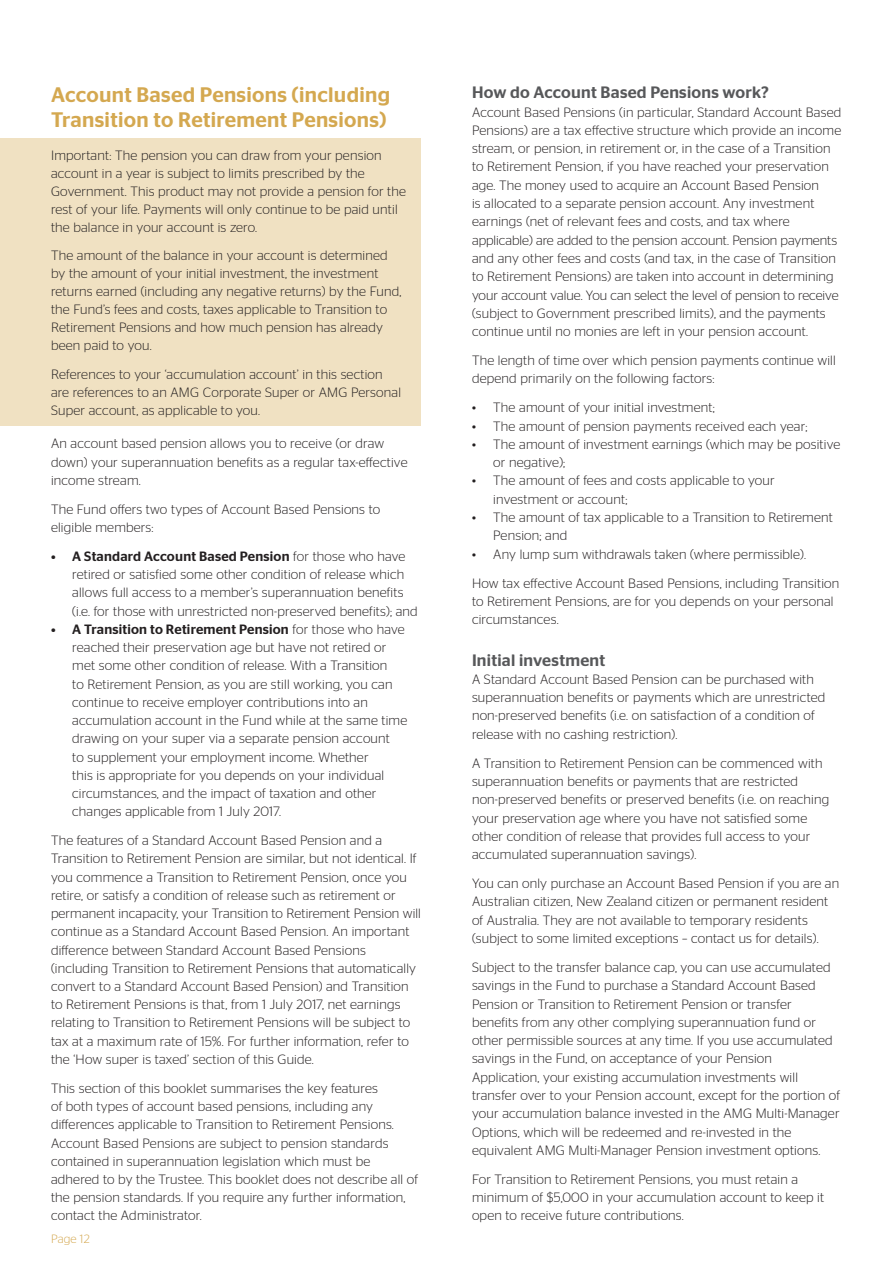
<style>
.page{position:relative;width:893px;height:1263px;background:#fff}
.page>*{position:absolute;margin:0;border:0;box-sizing:border-box;transform-origin:0 0}
.Heading_Style_2{font:500 21px/25.5px "Stag Sans";letter-spacing:.015em;color:#d4a850}
.Heading_Style_3{font:500 16.5px "Stag Sans";letter-spacing:.015em;color:#57585a}
.t1{font:300 13.5px/18.3px "Stag Sans";letter-spacing:.015em;color:#231f20}
.t2{font:300 12px "Stag Sans";letter-spacing:.015em;color:#d4a850}
.s1{font-weight:500}
</style>
<div class="page">
<div style="left:0;top:138px;width:421px;height:288px;background:#f0e1c2"></div>
<p class="Heading_Style_2" style="left:51px;top:82px;width:341px">Account Based Pensions (including<br>Transition to Retirement Pensions)</p>
<p class="t1" style="left:51px;top:146px;width:357px">Important: The pension you can draw from your pension account in a year is subject to limits prescribed by the Government. This product may not provide a pension for the rest of your life. Payments will only continue to be paid until the balance in your account is zero.</p>
<p class="t1" style="left:51px;top:246px;width:352px">The amount of the balance in your account is determined by the amount of your initial investment, the investment returns earned (including any negative returns) by the Fund, the Fund’s fees and costs, taxes applicable to Transition to Retirement Pensions and how much pension has already been paid to you.</p>
<p class="t1" style="left:51px;top:365px;width:351px">References to your ‘accumulation account’ in this section are references to an AMG Corporate Super or AMG Personal<br>Super account, as applicable to you.</p>
<p class="t1" style="left:51px;top:434px;width:358px">An account based pension allows you to receive (or draw down) your superannuation benefits as a regular tax-effective income stream.</p>
<p class="t1" style="left:51px;top:500px;width:331px">The Fund offers two types of Account Based Pensions to eligible members:</p>
<p class="t1" style="left:72px;top:547px;width:347px;text-indent:-21px"><span class="s1">• A Standard Account Based Pension</span> for those who have retired or satisfied some other condition of release which allows full access to a member’s superannuation benefits (i.e. for those with unrestricted non-preserved benefits); and</p>
<p class="t1" style="left:72px;top:620px;width:337px;text-indent:-21px"><span class="s1">• A Transition to Retirement Pension</span> for those who have reached their preservation age but have not retired or met some other condition of release. With a Transition<br>to Retirement Pension, as you are still working, you can continue to receive employer contributions into an accumulation account in the Fund while at the same time drawing on your super via a separate pension account<br>to supplement your employment income. Whether<br>this is appropriate for you depends on your individual circumstances, and the impact of taxation and other changes applicable from 1 July 2017.</p>
<p class="t1" style="left:51px;top:831px;width:371px">The features of a Standard Account Based Pension and a Transition to Retirement Pension are similar, but not identical. If you commence a Transition to Retirement Pension, once you retire, or satisfy a condition of release such as retirement or permanent incapacity, your Transition to Retirement Pension will continue as a Standard Account Based Pension. An important difference between Standard Account Based Pensions (including Transition to Retirement Pensions that automatically convert to a Standard Account Based Pension) and Transition to Retirement Pensions is that, from 1 July 2017, net earnings relating to Transition to Retirement Pensions will be subject to tax at a maximum rate of 15%. For further information, refer to the ‘How super is taxed’ section of this Guide.</p>
<p class="t1" style="left:51px;top:1079px;width:369px">This section of this booklet summarises the key features<br>of both types of account based pensions, including any differences applicable to Transition to Retirement Pensions.<br>Account Based Pensions are subject to pension standards contained in superannuation legislation which must be adhered to by the Trustee. This booklet does not describe all of the pension standards. If you require any further information, contact the Administrator.</p>
<p class="t2" style="left:51px;top:1232px;width:40px">Page 12</p>
<p class="Heading_Style_3" style="left:472px;top:83px;width:298px">How do Account Based Pensions work?</p>
<p class="t1" style="left:472px;top:102px;width:371px">Account Based Pensions (in particular, Standard Account Based Pensions) are a tax effective structure which provide an income stream, or pension, in retirement or, in the case of a Transition to Retirement Pension, if you have reached your preservation age. The money used to acquire an Account Based Pension<br>is allocated to a separate pension account. Any investment earnings (net of relevant fees and costs, and tax where applicable) are added to the pension account. Pension payments and any other fees and costs (and tax, in the case of Transition to Retirement Pensions) are taken into account in determining your account value. You can select the level of pension to receive (subject to Government prescribed limits), and the payments continue until no monies are left in your pension account.</p>
<p class="t1" style="left:472px;top:351px;width:365px">The length of time over which pension payments continue will depend primarily on the following factors:</p>
<p class="t1" style="left:472px;top:398px;width:244px">• The amount of your initial investment;</p>
<p class="t1" style="left:472px;top:417px;width:337px">• The amount of pension payments received each year;</p>
<p class="t1" style="left:493px;top:435px;width:348px;text-indent:-21px">• The amount of investment earnings (which may be positive or negative);</p>
<p class="t1" style="left:493px;top:471px;width:283px;text-indent:-21px">• The amount of fees and costs applicable to your investment or account;</p>
<p class="t1" style="left:493px;top:508px;width:341px;text-indent:-21px">• The amount of tax applicable to a Transition to Retirement<br>Pension; and</p>
<p class="t1" style="left:472px;top:545px;width:336px">• Any lump sum withdrawals taken (where permissible).</p>
<p class="t1" style="left:472px;top:574px;width:369px">How tax effective Account Based Pensions, including Transition to Retirement Pensions, are for you depends on your personal circumstances.</p>
<p class="Heading_Style_3" style="left:472px;top:650px;width:135px">Initial investment</p>
<p class="t1" style="left:472px;top:670px;width:355px">A Standard Account Based Pension can be purchased with superannuation benefits or payments which are unrestricted non-preserved benefits (i.e. on satisfaction of a condition of release with no cashing restriction).</p>
<p class="t1" style="left:472px;top:754px;width:359px">A Transition to Retirement Pension can be commenced with superannuation benefits or payments that are restricted non-preserved benefits or preserved benefits (i.e. on reaching your preservation age where you have not satisfied some other condition of release that provides full access to your accumulated superannuation savings).</p>
<p class="t1" style="left:472px;top:874px;width:369px">You can only purchase an Account Based Pension if you are an Australian citizen, New Zealand citizen or permanent resident of Australia. They are not available to temporary residents (subject to some limited exceptions – contact us for details).</p>
<p class="t1" style="left:472px;top:958px;width:370px">Subject to the transfer balance cap, you can use accumulated savings in the Fund to purchase a Standard Account Based Pension or Transition to Retirement Pension or transfer benefits from any other complying superannuation fund or other permissible sources at any time. If you use accumulated savings in the Fund, on acceptance of your Pension Application, your existing accumulation investments will transfer over to your Pension account, except for the portion of your accumulation balance invested in the AMG Multi-Manager Options, which will be redeemed and re-invested in the equivalent AMG Multi-Manager Pension investment options.</p>
<p class="t1" style="left:472px;top:1170px;width:354px">For Transition to Retirement Pensions, you must retain a minimum of $5,000 in your accumulation account to keep it open to receive future contributions.</p>
</div>
